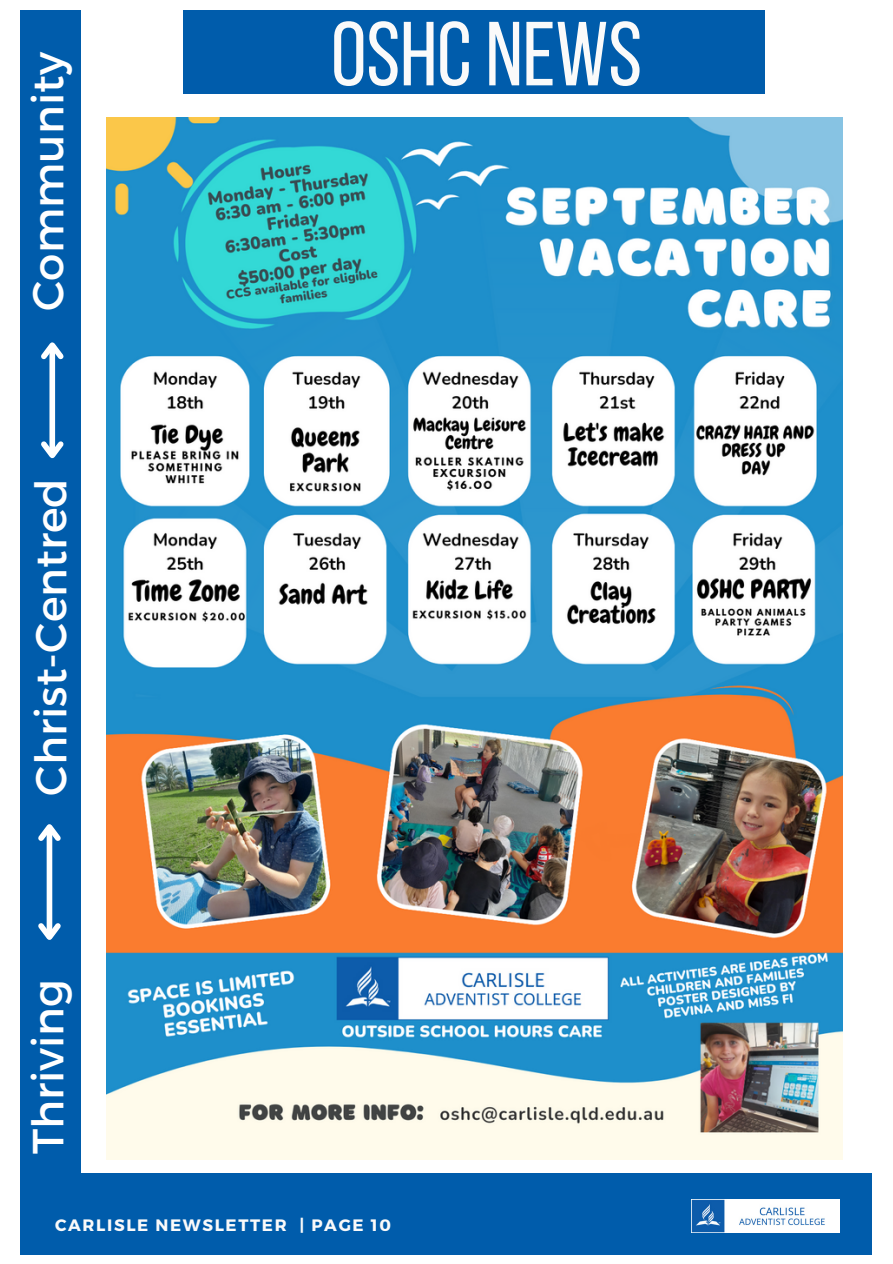
<style>
.page{position:relative;width:893px;height:1264px;background:#fff}
.page>*{position:absolute;margin:0;border:0;box-sizing:border-box;transform-origin:0 0}
.t1{font:90.6px "Bebas Neue";color:#fafafa}
.t2{font:43.5px "Montserrat";color:#fff}
.t3{font:700 16.5px "Montserrat";letter-spacing:.1em;color:#fafafa}
</style>
<div class="page">
<div style="left:21px;top:1173px;width:851px;height:80px;background:#005cab"></div>
<img style="left:691px;top:1199px;width:148px;height:33px">
<div style="left:21px;top:10px;width:60px;height:1163px;background:#005cab"></div>
<div style="left:49px;top:345px;width:6px;height:110px;background:#fff"></div>
<svg style="left:41px;top:436px;width:23px;height:23px"></svg>
<svg style="left:41px;top:342px;width:23px;height:22px"></svg>
<div style="left:47px;top:827px;width:5px;height:110px;background:#fff"></div>
<svg style="left:38px;top:918px;width:23px;height:22px"></svg>
<svg style="left:38px;top:824px;width:23px;height:22px"></svg>
<div style="left:184px;top:10px;width:581px;height:84px;background:#005cab"></div>
<img style="left:106px;top:118px;width:735px;height:1041px">
<p class="t2" style="left:20px;top:311px;width:260px;rotate:-90deg">Community</p>
<p class="t2" style="left:23px;top:795px;width:319px;rotate:-90deg">Christ-Centred</p>
<p class="t2" style="left:20px;top:1154px;width:177px;rotate:-90deg">Thriving</p>
<p class="t1" style="left:331px;top:17px;width:312px">OSHC NEWS</p>
<p class="t3" style="left:55px;top:1214px;width:337px">CARLISLE NEWSLETTER | PAGE 10</p>
</div>
